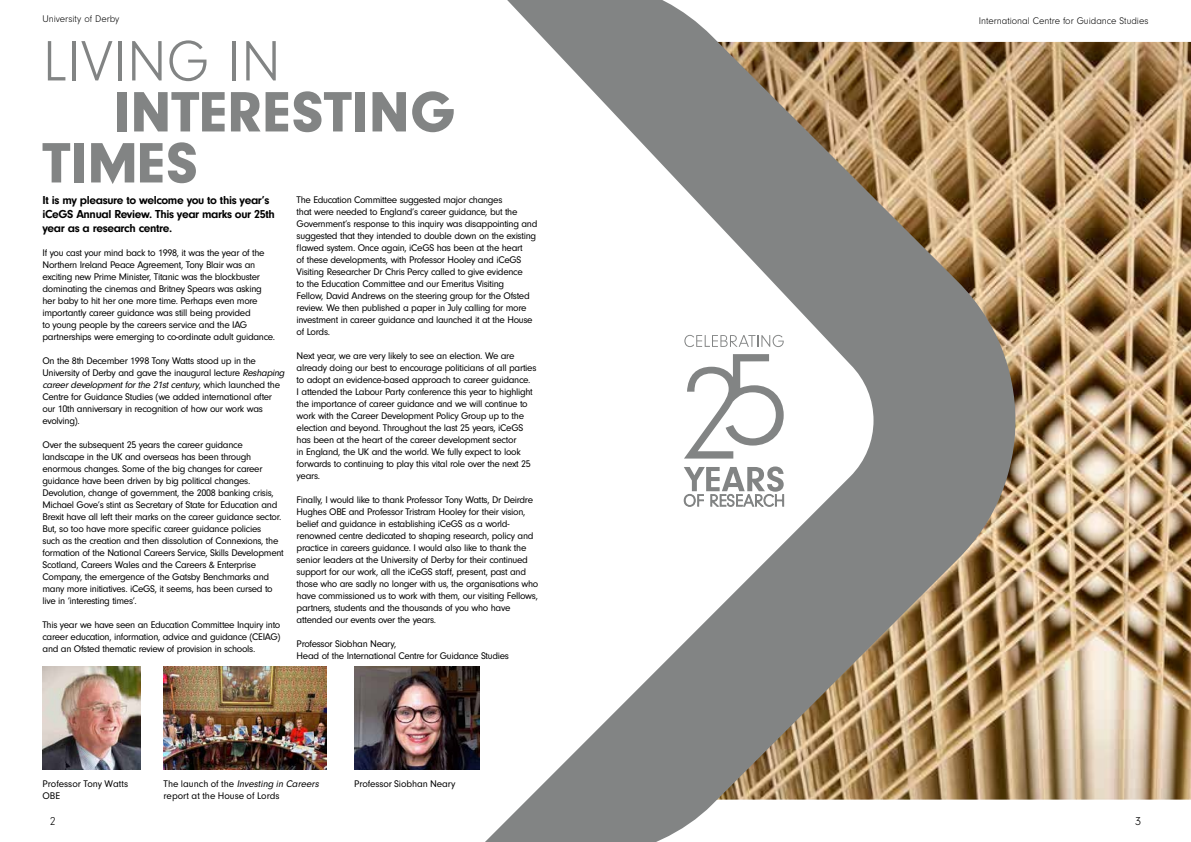
<style>
.page{position:relative;width:1191px;height:842px;background:#fff}
.page>*{position:absolute;margin:0;border:0;box-sizing:border-box;transform-origin:0 0}
.main_header{font:900 59px "Neuzeit Gro";color:#828484}
.main_header-2{font:300 59px "Neuzeit Gro";color:#828484}
.t1{font:700 12px/14px "Neuzeit Gro";letter-spacing:-.03em;color:#000}
.t2{font:300 12px "Neuzeit Gro";color:#000}
.t3{font:10px/12px "Neuzeit Gro";letter-spacing:-.03em;color:#000}
.t4{font:10px/12px "Neuzeit Gro";color:#000}
.t5{font:300 10px "Neuzeit Gro";color:#000}
.t6{font:10px "Neuzeit Gro";letter-spacing:-.01em;color:#000}
.s1{font-style:italic}
</style>
<div class="page">
<img style="left:1015px;top:42px;width:176px;height:758px">
<svg style="left:479px;top:0;width:536px;height:842px"></svg>
<div style="left:43px;top:41px;width:459px;height:141px;background:#fff"></div>
<svg style="left:684px;top:354px;width:99px;height:105px"></svg>
<svg style="left:684px;top:466px;width:100px;height:41px"></svg>
<svg style="left:684px;top:335px;width:99px;height:12px"></svg>
<div style="left:354px;top:780px;width:132px;height:19px;background:#fff"></div>
<img style="left:43px;top:667px;width:97px;height:103px">
<img style="left:164px;top:667px;width:163px;height:103px">
<img style="left:355px;top:667px;width:124px;height:103px">
<p class="t5" style="left:43px;top:13px;width:78px">University of Derby</p>
<p class="t5" style="left:978px;top:15px;width:171px">International Centre for Guidance Studies</p>
<p class="main_header-2" style="left:43px;top:30px;width:240px">LIVING IN</p>
<p class="main_header" style="left:113px;top:78px;width:343px">INTERESTING</p>
<p class="main_header" style="left:43px;top:129px;width:157px">TIMES</p>
<p class="t1" style="left:43px;top:193px;width:234px">It is my pleasure to welcome you to this year’s iCeGS Annual Review. This year marks our 25th year as a research centre.</p>
<p class="t3" style="left:43px;top:247px;width:234px">If you cast your mind back to 1998, it was the year of the Northern Ireland Peace Agreement, Tony Blair was an exciting new Prime Minister, Titanic was the blockbuster dominating the cinemas and Britney Spears was asking her baby to hit her one more time. Perhaps even more importantly career guidance was still being provided<br>to young people by the careers service and the IAG partnerships were emerging to co-ordinate adult guidance.</p>
<p class="t3" style="left:43px;top:355px;width:246px">On the 8th December 1998 Tony Watts stood up in the University of Derby and gave the inaugural lecture <span class="s1">Reshaping careerdevelopmentforthe 21stcentury</span>, w h i c h l a u n c h e d t h e Centre for Guidance Studies (we added international after our 10th anniversary in recognition of how our work was evolving).</p>
<p class="t3" style="left:43px;top:439px;width:243px">Over the subsequent 25 years the career guidance landscape in the UK and overseas has been through enormous changes. Some of the big changes for career guidance have been driven by big political changes.<br>Devolution, change of government, the 2008 banking crisis, Michael Gove’s stint as Secretary of State for Education and Brexit have all left their marks on the career guidance sector.<br>But, so too have more specific career guidance policies<br>such as the creation and then dissolution of Connexions, the formation of the National Careers Service, Skills Development Scotland, Careers Wales and the Careers &amp; Enterprise Company, the emergence of the Gatsby Benchmarks and many more initiatives. iCeGS, it seems, has been cursed to live in ‘interesting times’.</p>
<p class="t3" style="left:43px;top:619px;width:239px;text-align:justify">This year we have seen an Education Committee Inquiry into career education, information, advice and guidance (CEIAG) and an Ofsted thematic review of provision in schools.</p>
<p class="t3" style="left:297px;top:194px;width:242px">The Education Committee suggested major changes<br>that were needed to England’s career guidance, but the Government’s response to this inquiry was disappointing and suggested that they intended to double down on the existing flawed system. Once again, iCeGS has been at the heart<br>of these developments, with Professor Hooley and iCeGS Visiting Researcher Dr Chris Percy called to give evidence<br>to the Education Committee and our Emeritus Visiting<br>Fellow, David Andrews on the steering group for the Ofsted review. We then published a paper in July calling for more investment in career guidance and launched it at the House of Lords.</p>
<p class="t3" style="left:297px;top:350px;width:241px">Next year, we are very likely to see an election. We are already doing our best to encourage politicians of all parties to adopt an evidence-based approach to career guidance.<br>I attended the Labour Party conference this year to highlight the importance of career guidance and we will continue to work with the Career Development Policy Group up to the election and beyond. Throughout the last 25 years, iCeGS has been at the heart of the career development sector<br>in England, the UK and the world. We fully expect to look forwards to continuing to play this vital role over the next 25 years.</p>
<p class="t3" style="left:297px;top:494px;width:243px">Finally, I would like to thank Professor Tony Watts, Dr Deirdre Hughes OBE and Professor Tristram Hooley for their vision, belief and guidance in establishing iCeGS as a world&shy;renowned centre dedicated to shaping research, policy and practice in careers guidance. I would also like to thank the senior leaders at the University of Derby for their continued support for our work, all the iCeGS staff, present, past and those who are sadly no longer with us, the organisations who have commissioned us to work with them, our visiting Fellows, partners, students and the thousands of you who have attended our events over the years.</p>
<p class="t3" style="left:297px;top:638px;width:214px">Professor Siobhan Neary,<br>Head of the International Centre for Guidance Studies</p>
<p class="t4" style="left:164px;top:777px;width:159px">T h e l a u n c h o f t h e <span class="s1">Investing in Careers </span>report at the House of Lords</p>
<p class="t4" style="left:43px;top:777px;width:87px">Professor Tony Watts</p>
<p class="t6" style="left:354px;top:778px;width:103px">Professor Siobhan Neary</p>
<p class="t3" style="left:43px;top:789px;width:19px">OBE</p>
<p class="t2" style="left:50px;top:814px;width:7px">2</p>
<p class="t2" style="left:1135px;top:814px;width:7px">3</p>
</div>
